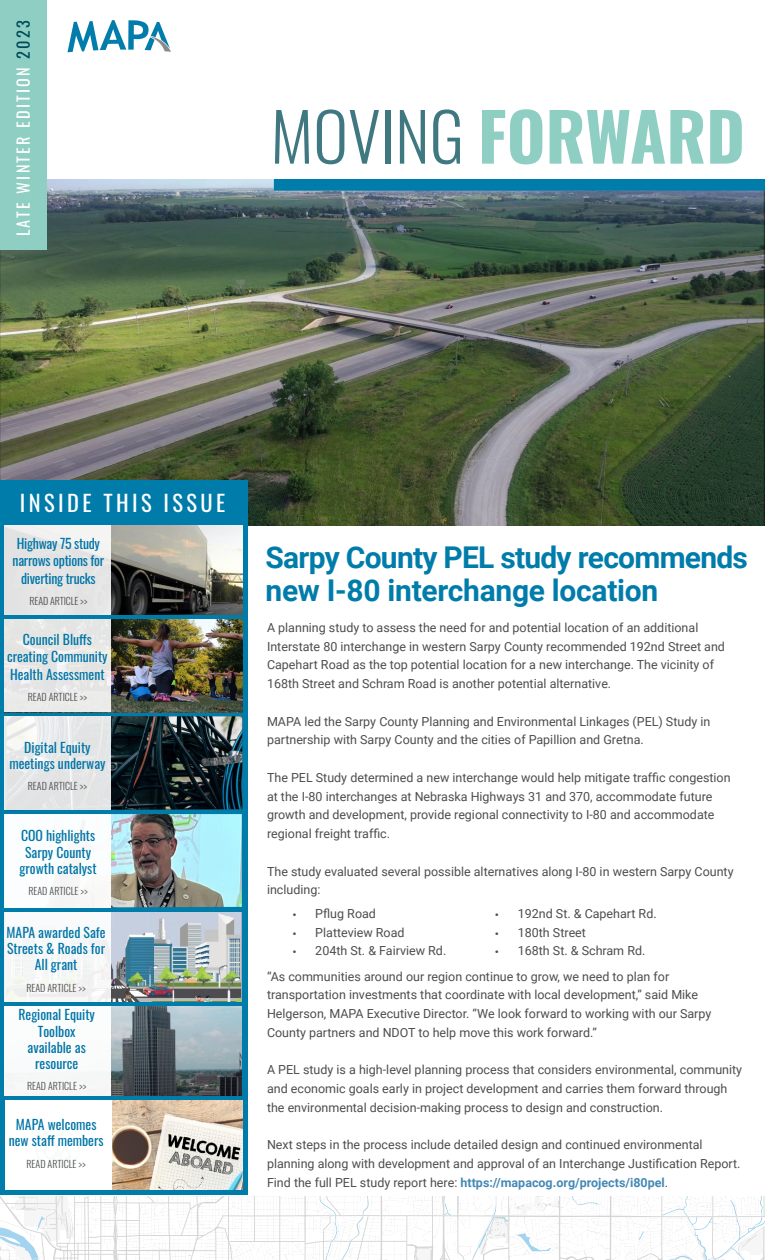
<style>
.page{position:relative;width:765px;height:1260px;background:#fff}
.page>*{position:absolute;margin:0;border:0;box-sizing:border-box;transform-origin:0 0}
.t1{font:700 66.25px "Oswald";color:#8fcec2}
.t2{font:700 30px/32.5px "Roboto";letter-spacing:-.025em;color:#007cab}
.t3{font:22.5px "Oswald";letter-spacing:.15em;color:#fff}
.t4{font:16.25px "Oswald";letter-spacing:.14em;color:#fff}
.t5{font:13.75px/16.2px "Oswald";color:#0075a7;text-align:center}
.t6{font:13.75px/17.5px "Oswald";letter-spacing:-.02em;color:#0075a7;text-align:center}
.t7{font:12.5px/18.8px "Roboto";color:#4d4d4f}
.t8{font:300 10px "Oswald";color:#4d4d4f}
.s1{color:#004b58}
.s2{font-weight:300;color:#407882}
.s3{font-family:"Myriad Pro"}
.s4{font-weight:700;color:#4589b5}
</style>
<div class="page">
<img style="left:0;top:179px;width:765px;height:346px">
<div style="left:0;top:481px;width:248px;height:714px;background:#007cab"></div>
<svg style="left:68px;top:20px;width:103px;height:32px"></svg>
<div style="left:0;top:0;width:46px;height:250px;background:#8fcec2"></div>
<svg style="left:274px;top:179px;width:491px;height:12px;background:#037caa"></svg>
<svg style="left:541px;top:1196px;width:224px;height:64px"></svg>
<svg style="left:38px;top:1196px;width:503px;height:64px"></svg>
<img style="left:715px;top:1196px;width:46px;height:18px">
<img style="left:662px;top:1217px;width:52px;height:43px">
<img style="left:363px;top:1196px;width:123px;height:20px">
<img style="left:611px;top:1196px;width:42px;height:20px">
<img style="left:560px;top:1217px;width:39px;height:38px">
<img style="left:430px;top:1241px;width:56px;height:19px">
<img style="left:150px;top:1196px;width:56px;height:39px">
<img style="left:509px;top:1196px;width:33px;height:20px">
<img style="left:488px;top:1237px;width:54px;height:21px">
<img style="left:206px;top:1196px;width:56px;height:19px">
<img style="left:38px;top:1196px;width:112px;height:43px">
<img style="left:75px;top:1203px;width:44px;height:29px">
<img style="left:0;top:1196px;width:38px;height:64px">
<svg style="left:5px;top:619px;width:238px;height:1px"></svg>
<img style="left:111px;top:526px;width:132px;height:89px">
<div style="left:5px;top:525px;width:106px;height:90px;background:linear-gradient(to right,#e3e3e3,#ebebea)"></div>
<img style="left:111px;top:620px;width:132px;height:92px">
<img style="left:111px;top:912px;width:131px;height:89px">
<img style="left:5px;top:814px;width:237px;height:94px">
<div style="left:5px;top:814px;width:106px;height:93px;background:#fff"></div>
<img style="left:111px;top:716px;width:131px;height:94px">
<svg style="left:5px;top:716px;width:106px;height:94px;background:#e6e7e8"></svg>
<div style="left:4px;top:912px;width:107px;height:89px;background:#f7f8f8"></div>
<img style="left:113px;top:1100px;width:129px;height:90px">
<div style="left:5px;top:1100px;width:107px;height:90px;background:#fff"></div>
<svg style="left:5px;top:620px;width:106px;height:92px;background:#e8e8e7"></svg>
<img style="left:111px;top:1007px;width:130px;height:89px">
<div style="left:4px;top:1007px;width:107px;height:89px;background:#fff"></div>
<h3 class="t4" style="left:9px;top:236px;width:217px;rotate:-90deg">LATE WINTER EDITION <span class="s1">2023</span></h3>
<h1 class="t1" style="left:271px;top:102px;width:476px"><span class="s2">MOVING</span> FORWARD</h1>
<h3 class="t3" style="left:20px;top:482px;width:207px">INSIDE THIS ISSUE</h3>
<p class="t6" style="left:13px;top:533px;width:93px">Highway 75 study narrows options for diverting trucks</p>
<p class="t8" style="left:29px;top:592px;width:59px">READ ARTICLE &gt;&gt;</p>
<p class="t5" style="left:7px;top:629px;width:102px;line-height:17.5px">Council Bluffs creating Community<br>Health Assessment</p>
<p class="t8" style="left:28px;top:688px;width:61px">READ ARTICLE &gt;&gt;</p>
<p class="t5" style="left:9px;top:738px;width:98px">Digital Equity meetings underway</p>
<p class="t8" style="left:28px;top:777px;width:61px">READ ARTICLE &gt;&gt;</p>
<p class="t5" style="left:20px;top:826px;width:79px">COO highlights<br>Sarpy County growth catalyst</p>
<p class="t8" style="left:28px;top:882px;width:61px">READ ARTICLE &gt;&gt;</p>
<p class="t5" style="left:6px;top:923px;width:101px">MAPA awarded Safe<br>Streets &amp; Roads for<br>All grant</p>
<p class="t8" style="left:26px;top:979px;width:61px">READ ARTICLE &gt;&gt;</p>
<p class="t5" style="left:18px;top:1005px;width:78px">Regional Equity<br>Toolbox available as resource</p>
<p class="t8" style="left:27px;top:1077px;width:61px">READ ARTICLE &gt;&gt;</p>
<p class="t5" style="left:9px;top:1115px;width:96px">MAPA welcomes new staff members</p>
<p class="t8" style="left:27px;top:1155px;width:61px">READ ARTICLE &gt;&gt;</p>
<h2 class="t2" style="left:265px;top:540px;width:484px">Sarpy County PEL study recommends new I-80 interchange location</h2>
<p class="t7" style="left:267px;top:618px;width:459px">A planning study to assess the need for and potential location of an additional Interstate 80 interchange in western Sarpy County recommended 192nd Street and Capehart Road as the top potential location for a new interchange. The vicinity of 168th Street and Schram Road is another potential alternative.</p>
<p class="t7" style="left:267px;top:711px;width:445px">MAPA led the Sarpy County Planning and Environmental Linkages (PEL) Study in partnership with Sarpy County and the cities of Papillion and Gretna.</p>
<p class="t7" style="left:267px;top:768px;width:465px">The PEL Study determined a new interchange would help mitigate traffic congestion at the I-80 interchanges at Nebraska Highways 31 and 370, accommodate future growth and development, provide regional connectivity to I-80 and accommodate regional freight traffic.</p>
<p class="t7" style="left:267px;top:861px;width:468px">The study evaluated several possible alternatives along I-80 in western Sarpy County including:</p>
<p class="t7" style="left:293px;top:904px;width:85px"><span class="s3">•</span> Pflug Road</p>
<p class="t7" style="left:293px;top:922px;width:113px"><span class="s3">•</span> Platteview Road</p>
<p class="t7" style="left:293px;top:941px;width:155px"><span class="s3">•</span> 204th St. &amp; Fairview Rd.</p>
<p class="t7" style="left:495px;top:904px;width:163px"><span class="s3">•</span> 192nd St. &amp; Capehart Rd.</p>
<p class="t7" style="left:495px;top:922px;width:92px"><span class="s3">•</span> 180th Street</p>
<p class="t7" style="left:495px;top:941px;width:152px"><span class="s3">•</span> 168th St. &amp; Schram Rd.</p>
<p class="t7" style="left:267px;top:966px;width:446px">“As communities around our region continue to grow, we need to plan for transportation investments that coordinate with local development,” said Mike Helgerson, MAPA Executive Director. “We look forward to working with our Sarpy County partners and NDOT to help move this work forward.”</p>
<p class="t7" style="left:267px;top:1060px;width:477px">A PEL study is a high-level planning process that considers environmental, community and economic goals early in project development and carries them forward through the environmental decision-making process to design and construction.</p>
<p class="t7" style="left:267px;top:1135px;width:475px">Next steps in the process include detailed design and continued environmental planning along with development and approval of an Interchange Justification Report.<br>Find the full PEL study report here: <span class="s4">https://mapacog.org/projects/i80pel</span>.</p>
</div>
